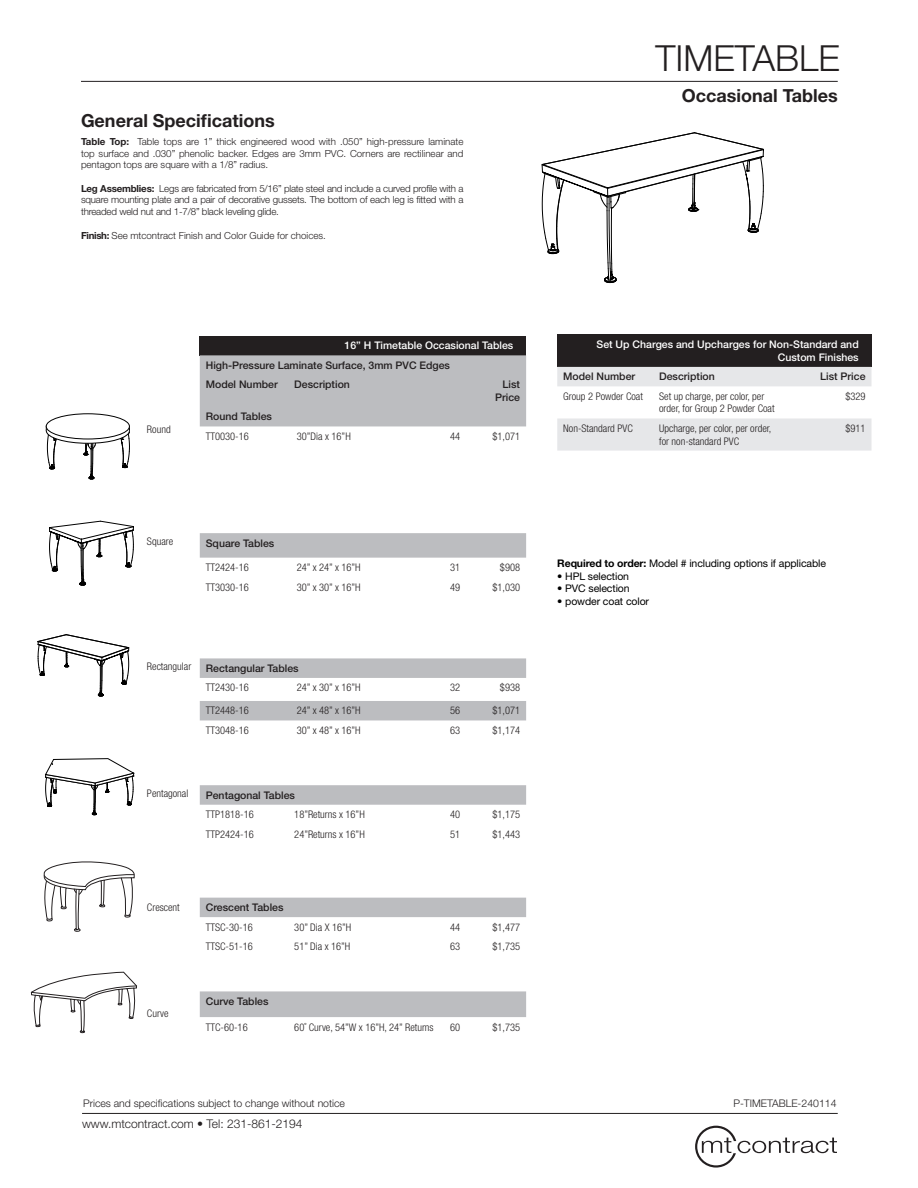
<style>
.page{position:relative;width:918px;height:1188px;background:#fff}
.page>*{position:absolute;margin:0;border:0;box-sizing:border-box;transform-origin:0 0}
.Product_Name_Page_Title{font:300 36px "Helvetica Neue LT Std";color:#231f20}
.General_Specifications_Heading{font:700 18px "Helvetica Neue LT Std";color:#231f20}
.t1{font:300 12px "Helvetica Neue LT Std";color:#231f20}
.Table_Body{font:300 condensed 10.5px/12.6px "Helvetica Neue LT Std";color:#231f20}
.Table_Column_Head{font:500 10.5px/12.6px "Helvetica Neue LT Std";color:#231f20;text-align:right}
.t2{font:10.5px "Helvetica Neue LT Std";letter-spacing:-.01em;color:#000}
.Table_Line_Head{font:500 10.5px/12.6px "Helvetica Neue LT Std";color:#fff;text-align:right}
.t3{font:300 10.5px "Helvetica Neue LT Std";color:#231f20}
.Spec_Text{font:300 9.75px/11.7px "Helvetica Neue LT Std";color:#231f20;text-align:justify}
.s1{font-weight:700}
</style>
<div class="page">
<hr style="left:82px;top:1113px;width:756px;height:1px;background:#231f20">
<hr style="left:81px;top:81px;width:757px;height:1px;background:#231f20">
<svg style="left:695px;top:1126px;width:142px;height:42px"></svg>
<div style="left:200px;top:336px;width:326px;height:19px;background:#231f20"></div>
<svg style="left:200px;top:355px;width:326px;height:662px"></svg>
<svg style="left:38px;top:635px;width:92px;height:62px"></svg>
<svg style="left:45px;top:758px;width:89px;height:58px"></svg>
<svg style="left:47px;top:434px;width:10px;height:36px"></svg>
<svg style="left:120px;top:432px;width:10px;height:36px"></svg>
<svg style="left:84px;top:443px;width:15px;height:37px"></svg>
<svg style="left:46px;top:418px;width:83px;height:25px"></svg>
<div style="left:46px;top:418px;width:84px;height:25px;border:1px solid #000;border-radius:50%"></div>
<div style="left:46px;top:414px;width:83px;height:25px;background:#fff;border-radius:50%"></div>
<div style="left:46px;top:414px;width:84px;height:25px;border:1px solid #000;border-radius:50%"></div>
<svg style="left:49px;top:521px;width:85px;height:65px"></svg>
<svg style="left:542px;top:133px;width:222px;height:150px"></svg>
<svg style="left:31px;top:972px;width:106px;height:61px"></svg>
<svg style="left:43px;top:861px;width:91px;height:71px"></svg>
<div style="left:557px;top:335px;width:315px;height:32px;background:#231f20"></div>
<svg style="left:557px;top:367px;width:315px;height:84px"></svg>
<p class="Product_Name_Page_Title" style="left:656px;top:36px;width:186px">TIMETABLE</p>
<p class="General_Specifications_Heading" style="left:81px;top:110px;width:195px">General Specifications</p>
<p class="Spec_Text" style="left:81px;top:135px;width:384px"><span class="s1">Table Top:</span> Table tops are 1” thick engineered wood with .050” high-pressure laminate top surface and .030” phenolic backer. Edges are 3mm PVC. Corners are rectilinear and pentagon tops are square with a 1/8” radius.</p>
<p class="Spec_Text" style="left:81px;top:182px;width:384px"><span class="s1">Leg Assemblies:</span> Legs are fabricated from 5/16” plate steel and include a curved profile with a square mounting plate and a pair of decorative gussets. The bottom of each leg is fitted with a threaded weld nut and 1-7/8” black leveling glide.</p>
<p class="Spec_Text" style="left:81px;top:229px;width:246px"><span class="s1">Finish:</span> See mtcontract Finish and Color Guide for choices.</p>
<h2 class="General_Specifications_Heading" style="left:682px;top:85px;width:157px">Occasional Tables</h2>
<p class="Table_Body" style="left:147px;top:423px;width:25px">Round</p>
<p class="Table_Line_Head" style="left:345px;top:339px;width:170px">16” H Timetable Occasional Tables</p>
<p class="Table_Column_Head" style="left:206px;top:359px;width:246px">High-Pressure Laminate Surface, 3mm PVC Edges</p>
<p class="Table_Column_Head" style="left:206px;top:378px;width:73px">Model Number</p>
<p class="Table_Column_Head" style="left:294px;top:378px;width:57px">Description</p>
<p class="Table_Column_Head" style="left:495px;top:378px;width:26px">List<br>Price</p>
<p class="Table_Column_Head" style="left:206px;top:410px;width:68px">Round Tables</p>
<p class="Table_Body" style="left:206px;top:430px;width:45px">TT0030-16</p>
<p class="Table_Body" style="left:297px;top:430px;width:55px">30”Dia x 16”H</p>
<p class="Table_Body" style="left:450px;top:430px;width:12px">44</p>
<p class="Table_Body" style="left:492px;top:430px;width:29px">$1,071</p>
<p class="Table_Body" style="left:147px;top:535px;width:28px">Square</p>
<p class="Table_Column_Head" style="left:206px;top:537px;width:70px">Square Tables</p>
<p class="Table_Body" style="left:206px;top:561px;width:45px">TT2424-16</p>
<p class="Table_Body" style="left:297px;top:561px;width:65px">24” x 24” x 16”H</p>
<p class="Table_Body" style="left:450px;top:561px;width:12px">31</p>
<p class="Table_Body" style="left:500px;top:561px;width:22px">$908</p>
<p class="Table_Body" style="left:206px;top:581px;width:45px">TT3030-16</p>
<p class="Table_Body" style="left:297px;top:581px;width:65px">30” x 30” x 16”H</p>
<p class="Table_Body" style="left:450px;top:581px;width:12px">49</p>
<p class="Table_Body" style="left:492px;top:581px;width:29px">$1,030</p>
<p class="Table_Body" style="left:147px;top:659px;width:46px">Rectangular</p>
<p class="Table_Column_Head" style="left:206px;top:662px;width:94px">Rectangular Tables</p>
<p class="Table_Body" style="left:206px;top:681px;width:45px">TT2430-16</p>
<p class="Table_Body" style="left:297px;top:681px;width:65px">24” x 30” x 16”H</p>
<p class="Table_Body" style="left:450px;top:681px;width:12px">32</p>
<p class="Table_Body" style="left:500px;top:681px;width:22px">$938</p>
<p class="Table_Body" style="left:206px;top:704px;width:45px">TT2448-16</p>
<p class="Table_Body" style="left:297px;top:704px;width:65px">24” x 48” x 16”H</p>
<p class="Table_Body" style="left:450px;top:704px;width:12px">56</p>
<p class="Table_Body" style="left:492px;top:704px;width:29px">$1,071</p>
<p class="Table_Body" style="left:206px;top:724px;width:45px">TT3048-16</p>
<p class="Table_Body" style="left:297px;top:724px;width:65px">30” x 48” x 16”H</p>
<p class="Table_Body" style="left:450px;top:724px;width:12px">63</p>
<p class="Table_Body" style="left:492px;top:724px;width:29px">$1,174</p>
<p class="Table_Body" style="left:147px;top:787px;width:43px">Pentagonal</p>
<p class="Table_Column_Head" style="left:206px;top:789px;width:91px">Pentagonal Tables</p>
<p class="Table_Body" style="left:206px;top:808px;width:50px">TTP1818-16</p>
<p class="Table_Body" style="left:294px;top:808px;width:72px">18”Returns x 16”H</p>
<p class="Table_Body" style="left:450px;top:808px;width:12px">40</p>
<p class="Table_Body" style="left:492px;top:808px;width:29px">$1,175</p>
<p class="Table_Body" style="left:206px;top:828px;width:50px">TTP2424-16</p>
<p class="Table_Body" style="left:294px;top:828px;width:72px">24”Returns x 16”H</p>
<p class="Table_Body" style="left:450px;top:828px;width:12px">51</p>
<p class="Table_Body" style="left:492px;top:828px;width:29px">$1,443</p>
<p class="Table_Body" style="left:147px;top:901px;width:34px">Crescent</p>
<p class="Table_Body" style="left:147px;top:1007px;width:23px">Curve</p>
<p class="Table_Column_Head" style="left:206px;top:901px;width:79px">Crescent Tables</p>
<p class="Table_Body" style="left:206px;top:921px;width:48px">TTSC-30-16</p>
<p class="Table_Body" style="left:294px;top:921px;width:59px">30” Dia X 16”H</p>
<p class="Table_Body" style="left:450px;top:921px;width:12px">44</p>
<p class="Table_Body" style="left:492px;top:921px;width:29px">$1,477</p>
<p class="Table_Body" style="left:206px;top:940px;width:48px">TTSC-51-16</p>
<p class="Table_Body" style="left:294px;top:940px;width:58px">51” Dia x 16”H</p>
<p class="Table_Body" style="left:450px;top:940px;width:12px">63</p>
<p class="Table_Body" style="left:492px;top:940px;width:29px">$1,735</p>
<p class="Table_Column_Head" style="left:206px;top:995px;width:64px">Curve Tables</p>
<p class="Table_Body" style="left:206px;top:1021px;width:43px">TTC-60-16</p>
<p class="Table_Body" style="left:294px;top:1021px;width:141px">60˚ Curve, 54”W x 16”H, 24” Returns</p>
<p class="Table_Body" style="left:450px;top:1021px;width:12px">60</p>
<p class="Table_Body" style="left:492px;top:1021px;width:29px">$1,735</p>
<p class="Table_Line_Head" style="left:597px;top:338px;width:264px">Set Up Charges and Upcharges for Non-Standard and<br>Custom Finishes</p>
<p class="Table_Column_Head" style="left:563px;top:370px;width:73px">Model Number</p>
<p class="Table_Column_Head" style="left:659px;top:370px;width:57px">Description</p>
<p class="Table_Column_Head" style="left:820px;top:370px;width:47px">List Price</p>
<p class="Table_Body" style="left:563px;top:390px;width:81px">Group 2 Powder Coat</p>
<p class="Table_Body" style="left:659px;top:390px;width:117px">Set up charge, per color, per order, for Group 2 Powder Coat</p>
<p class="Table_Body" style="left:845px;top:390px;width:22px">$329</p>
<p class="Table_Body" style="left:563px;top:422px;width:71px">Non-Standard PVC</p>
<p class="Table_Body" style="left:659px;top:422px;width:114px">Upcharge, per color, per order, for non-standard PVC</p>
<p class="Table_Body" style="left:845px;top:422px;width:22px">$911</p>
<p class="t2" style="left:557px;top:557px;width:270px"><span class="s1">Required to order:</span> Model # including options if applicable</p>
<p class="t2" style="left:557px;top:570px;width:73px">• HPL selection</p>
<p class="t2" style="left:557px;top:582px;width:74px">• PVC selection</p>
<p class="t2" style="left:557px;top:595px;width:93px">• powder coat color</p>
<p class="t3" style="left:83px;top:1097px;width:263px">Prices and specifications subject to change without notice</p>
<p class="t3" style="left:733px;top:1097px;width:105px">P-TIMETABLE-240114</p>
<p class="t1" style="left:82px;top:1117px;width:222px">www.mtcontract.com • Tel: 231-861-2194</p>
</div>
